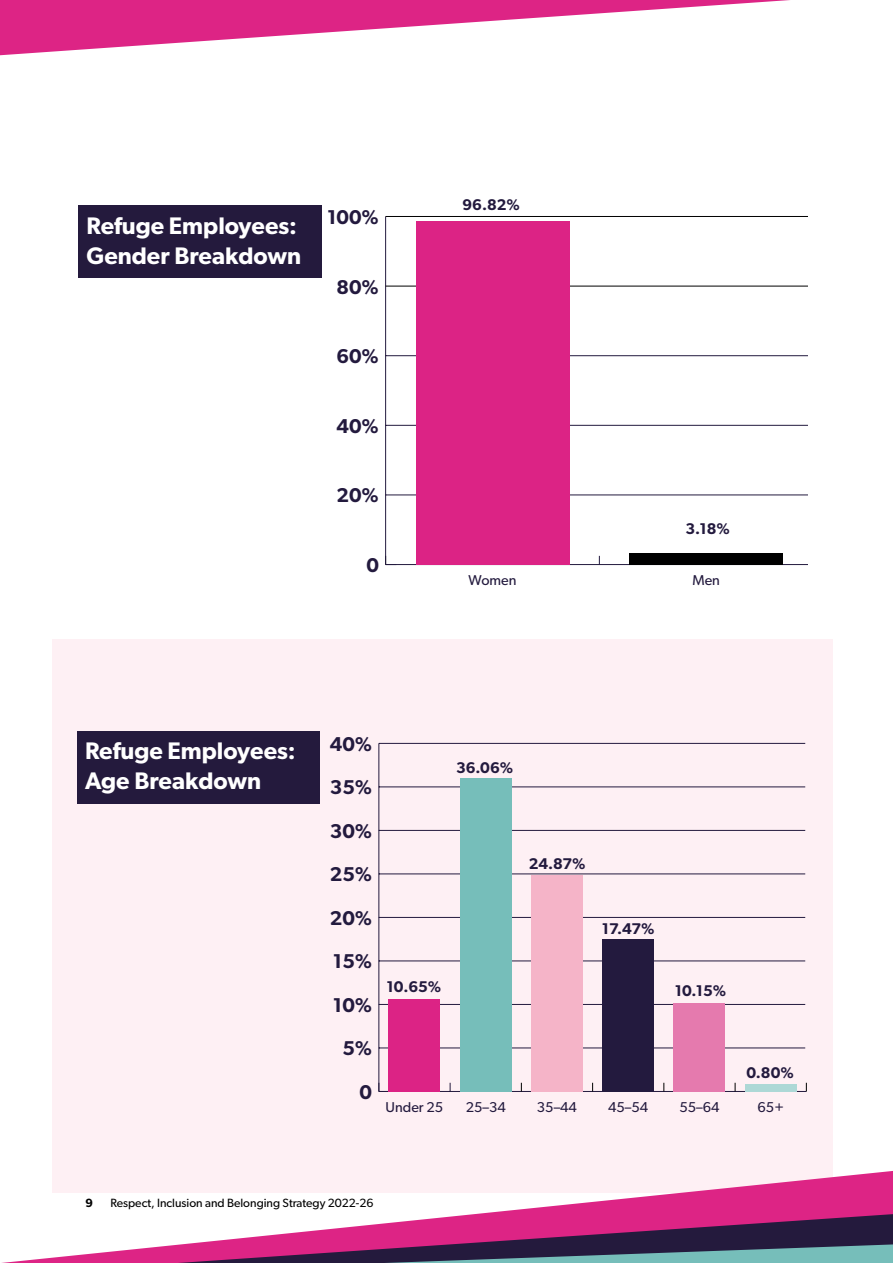
<style>
.page{position:relative;width:893px;height:1263px;background:#fff}
.page>*{position:absolute;margin:0;border:0;box-sizing:border-box;transform-origin:0 0}
.t1{font:600 24px/30px "Gibson";color:#fff}
.t2{font:600 20.1px "Gibson";color:#231a3e}
.t3{font:600 15.6px "Gibson";color:#231a3e}
.t4{font:14.25px "Gibson";color:#231a3e}
.t5{font:12px "Gibson";color:#000}
.t6{font:600 12px "Gibson";color:#000}
</style>
<div class="page">
<div style="left:52px;top:639px;width:780px;height:553px;background:#fef0f4"></div>
<svg style="left:1px;top:1171px;width:892px;height:92px"></svg>
<svg style="left:178px;top:1214px;width:715px;height:49px;background:#905181"></svg>
<svg style="left:0;top:0;width:790px;height:55px"></svg>
<div style="left:77px;top:731px;width:243px;height:72px;background:#241a3d"></div>
<div style="left:79px;top:205px;width:243px;height:72px;background:#241a3d"></div>
<hr style="left:386px;top:564px;width:421px;height:1px;background:#231a3e">
<hr style="left:385px;top:216px;width:1px;height:348px;background:#231a3e">
<hr style="left:386px;top:495px;width:421px;height:1px;background:#231a3e">
<hr style="left:386px;top:425px;width:421px;height:1px;background:#231a3e">
<hr style="left:386px;top:355px;width:421px;height:1px;background:#231a3e">
<hr style="left:386px;top:286px;width:421px;height:1px;background:#000">
<hr style="left:386px;top:216px;width:421px;height:1px;background:#000">
<div style="left:416px;top:221px;width:153px;height:343px;background:#dc2385"></div>
<div style="left:629px;top:553px;width:154px;height:11px;background:#000"></div>
<hr style="left:379px;top:1091px;width:427px;height:1px;background:#231a3e">
<hr style="left:379px;top:743px;width:1px;height:348px;background:#231a3e">
<svg style="left:379px;top:1083px;width:11px;height:9px"></svg>
<hr style="left:379px;top:1048px;width:426px;height:1px;background:#231a3e">
<hr style="left:379px;top:1004px;width:426px;height:1px;background:#231a3e">
<hr style="left:379px;top:961px;width:426px;height:1px;background:#231a3e">
<hr style="left:379px;top:917px;width:426px;height:1px;background:#231a3e">
<hr style="left:379px;top:874px;width:426px;height:1px;background:#231a3e">
<hr style="left:379px;top:830px;width:426px;height:1px;background:#231a3e">
<hr style="left:379px;top:787px;width:426px;height:1px;background:#231a3e">
<hr style="left:379px;top:743px;width:426px;height:1px;background:#231a3e">
<div style="left:389px;top:999px;width:51px;height:92px;background:#dc2385"></div>
<div style="left:460px;top:778px;width:51px;height:313px;background:#76beba"></div>
<div style="left:531px;top:875px;width:52px;height:216px;background:#f5b4c8"></div>
<div style="left:603px;top:939px;width:51px;height:152px;background:#231a3e"></div>
<div style="left:674px;top:1003px;width:51px;height:88px;background:#e57aae"></div>
<div style="left:745px;top:1084px;width:51px;height:7px;background:#add8d6"></div>
<p class="t1" style="left:87px;top:211px;width:216px">Refuge Employees:<br>Gender Breakdown</p>
<p class="t2" style="left:327px;top:205px;width:53px">100%</p>
<p class="t2" style="left:337px;top:275px;width:44px">80%</p>
<p class="t2" style="left:337px;top:344px;width:44px">60%</p>
<p class="t2" style="left:337px;top:414px;width:44px">40%</p>
<p class="t2" style="left:337px;top:483px;width:44px">20%</p>
<p class="t2" style="left:366px;top:553px;width:14px">0</p>
<p class="t3" style="left:462px;top:196px;width:59px">96.82%</p>
<p class="t3" style="left:685px;top:519px;width:46px">3.18%</p>
<p class="t4" style="left:468px;top:571px;width:50px">Women</p>
<p class="t4" style="left:692px;top:571px;width:29px">Men</p>
<p class="t1" style="left:85px;top:735px;width:212px">Refuge Employees:<br>Age Breakdown</p>
<p class="t2" style="left:330px;top:732px;width:44px">40%</p>
<p class="t2" style="left:330px;top:775px;width:44px">35%</p>
<p class="t2" style="left:330px;top:819px;width:44px">30%</p>
<p class="t2" style="left:330px;top:862px;width:44px">25%</p>
<p class="t2" style="left:330px;top:906px;width:44px">20%</p>
<p class="t2" style="left:333px;top:949px;width:41px">15%</p>
<p class="t2" style="left:333px;top:993px;width:41px">10%</p>
<p class="t2" style="left:342px;top:1036px;width:31px">5%</p>
<p class="t2" style="left:360px;top:1080px;width:14px">0</p>
<p class="t3" style="left:456px;top:758px;width:59px">36.06%</p>
<p class="t3" style="left:387px;top:978px;width:56px">10.65%</p>
<p class="t3" style="left:529px;top:854px;width:58px">24.87%</p>
<p class="t3" style="left:602px;top:920px;width:54px">17.47%</p>
<p class="t3" style="left:675px;top:981px;width:53px">10.15%</p>
<p class="t3" style="left:746px;top:1063px;width:49px">0.80%</p>
<p class="t4" style="left:386px;top:1098px;width:59px">Under 25</p>
<p class="t4" style="left:466px;top:1098px;width:42px">25–34</p>
<p class="t4" style="left:537px;top:1098px;width:42px">35–44</p>
<p class="t4" style="left:608px;top:1098px;width:42px">45–54</p>
<p class="t4" style="left:679px;top:1098px;width:42px">55–64</p>
<p class="t4" style="left:758px;top:1098px;width:28px">65+</p>
<p class="t6" style="left:86px;top:1196px;width:9px">9</p>
<p class="t5" style="left:110px;top:1196px;width:265px">Respect, Inclusion and Belonging Strategy 2022-26</p>
</div>
